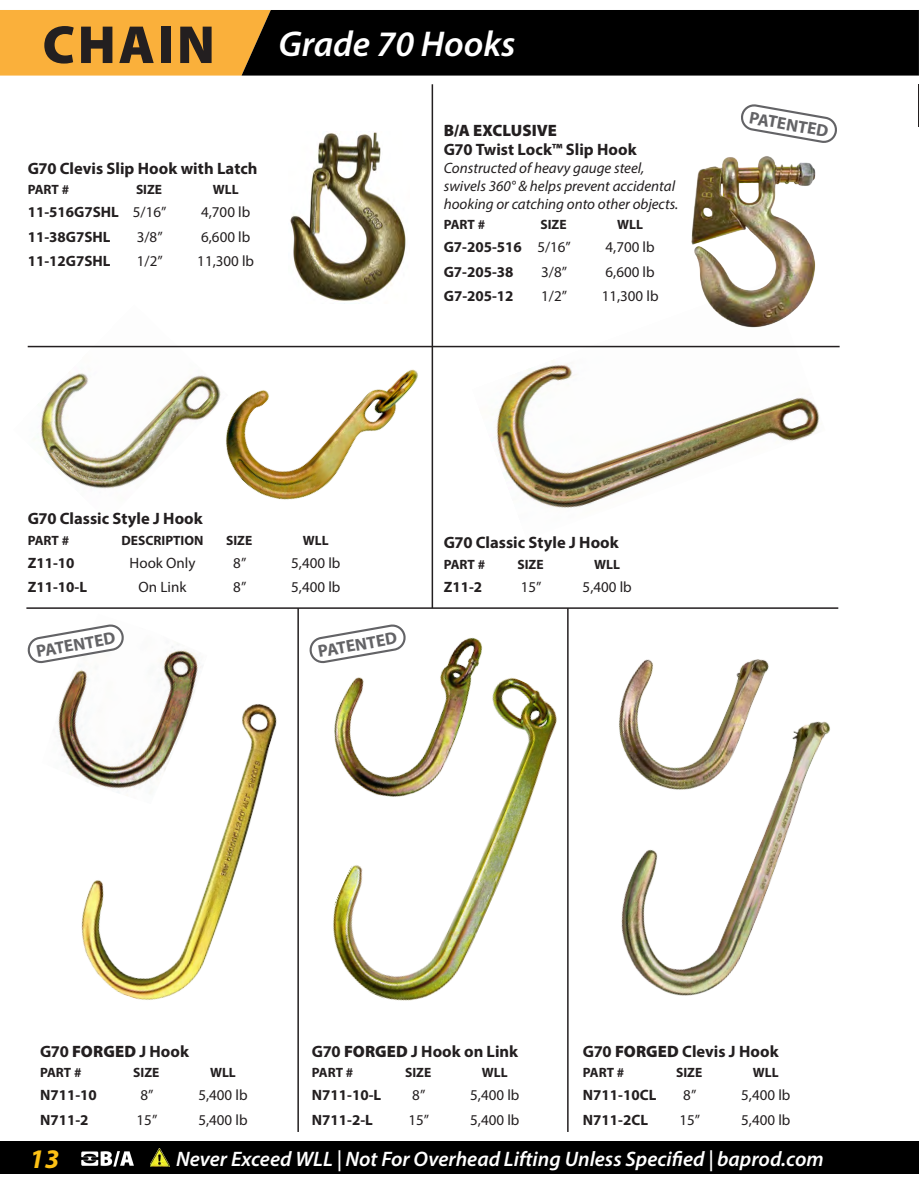
<style>
.page{position:relative;width:919px;height:1186px;background:#fff}
.page>*{position:absolute;margin:0;border:0;box-sizing:border-box;transform-origin:0 0}
.t1{font:900 54px "Myriad Pro";letter-spacing:.05em;color:#231f20}
.Paragraph_Style_2{font:italic 600 36px "Myriad Pro";color:#fff}
.t2{font:italic 700 27px "Myriad Pro";color:#fdc115}
.t3{font:italic 600 21px "Myriad Pro";color:#fff}
.Part_No{font:700 17.25px "Myriad Pro";color:#636366}
.t4{font:700 16.5px "Myriad Pro";color:#231f20}
.t5{font:900 16.5px "Myriad Pro";color:#231f20}
.t6{font:15px "Myriad Pro";color:#231f20}
.t7{font:700 15px "Myriad Pro";color:#231f20}
.Part_No-2{font:italic 15px/18px "Myriad Pro";color:#231f20}
.t8{font:700 13.5px "Myriad Pro";color:#231f20}
.s1{font-weight:900}
</style>
<div class="page">
<div style="left:0;top:10px;width:241px;height:66px;background:#fab03b"></div>
<div style="left:241px;top:10px;width:676px;height:66px;background:#000"></div>
<svg style="left:917px;top:10px;width:1px;height:66px"></svg>
<hr style="left:917px;top:1142px;width:1px;height:32px;background:#000">
<div style="left:0;top:1142px;width:917px;height:32px;background:#000"></div>
<img style="left:150px;top:1149px;width:20px;height:18px">
<img style="left:82px;top:1151px;width:52px;height:15px">
<img style="left:79px;top:624px;width:122px;height:43px">
<svg style="left:28px;top:625px;width:96px;height:38px"></svg>
<svg style="left:741px;top:104px;width:96px;height:39px"></svg>
<img style="left:27px;top:345px;width:173px;height:144px">
<img style="left:471px;top:345px;width:354px;height:163px">
<hr style="left:431px;top:84px;width:2px;height:524px;background:#231f20">
<hr style="left:28px;top:346px;width:811px;height:1px;background:#231f20">
<hr style="left:26px;top:607px;width:812px;height:2px;background:#231f20">
<img style="left:200px;top:303px;width:231px;height:197px">
<img style="left:58px;top:667px;width:219px;height:333px">
<img style="left:309px;top:598px;width:191px;height:50px">
<img style="left:309px;top:648px;width:260px;height:374px">
<img style="left:582px;top:607px;width:203px;height:56px">
<img style="left:619px;top:663px;width:211px;height:333px">
<hr style="left:297px;top:608px;width:2px;height:524px;background:#231f20">
<hr style="left:567px;top:608px;width:1px;height:524px;background:#231f20">
<img style="left:290px;top:132px;width:116px;height:169px">
<img style="left:691px;top:156px;width:125px;height:172px">
<hr style="left:917px;top:84px;width:1px;height:42px;background:#231f20">
<h1 class="t1" style="left:42px;top:9px;width:174px">CHAIN</h1>
<p class="Paragraph_Style_2" style="left:278px;top:21px;width:239px">Grade 70 Hooks</p>
<p class="t4" style="left:28px;top:157px;width:231px">G70 Clevis Slip Hook with Latch</p>
<p class="t8" style="left:28px;top:181px;width:43px">PART #</p>
<p class="t8" style="left:136px;top:181px;width:28px">SIZE</p>
<p class="t8" style="left:213px;top:181px;width:27px">WLL</p>
<p class="t7" style="left:28px;top:203px;width:93px">11-516G7SHL</p>
<p class="t6" style="left:133px;top:203px;width:35px">5/16”</p>
<p class="t6" style="left:201px;top:203px;width:51px">4,700 lb</p>
<p class="t7" style="left:28px;top:227px;width:84px">11-38G7SHL</p>
<p class="t6" style="left:137px;top:228px;width:27px">3/8”</p>
<p class="t6" style="left:201px;top:228px;width:51px">6,600 lb</p>
<p class="t7" style="left:28px;top:251px;width:84px">11-12G7SHL</p>
<p class="t6" style="left:137px;top:252px;width:27px">1/2”</p>
<p class="t6" style="left:197px;top:252px;width:58px">11,300 lb</p>
<p class="t5" style="left:443px;top:119px;width:115px">B/A EXCLUSIVE</p>
<p class="t4" style="left:443px;top:139px;width:194px">G70 Twist Lock™ Slip Hook</p>
<p class="Part_No-2" style="left:443px;top:159px;width:236px">Constructed of heavy gauge steel, swivels 360° &amp; helps prevent accidental hooking or catching onto other objects.</p>
<p class="t8" style="left:443px;top:216px;width:43px">PART #</p>
<p class="t8" style="left:540px;top:216px;width:28px">SIZE</p>
<p class="t8" style="left:617px;top:216px;width:27px">WLL</p>
<p class="t7" style="left:443px;top:238px;width:80px">G7-205-516</p>
<p class="t6" style="left:537px;top:238px;width:35px">5/16”</p>
<p class="t6" style="left:605px;top:238px;width:51px">4,700 lb</p>
<p class="t7" style="left:443px;top:262px;width:71px">G7-205-38</p>
<p class="t6" style="left:541px;top:263px;width:27px">3/8”</p>
<p class="t6" style="left:605px;top:263px;width:51px">6,600 lb</p>
<p class="t7" style="left:443px;top:286px;width:71px">G7-205-12</p>
<p class="t6" style="left:541px;top:287px;width:27px">1/2”</p>
<p class="t6" style="left:601px;top:287px;width:58px">11,300 lb</p>
<p class="Part_No" style="left:751px;top:106px;width:81px;rotate:10deg">PATENTED</p>
<p class="t4" style="left:28px;top:508px;width:176px">G70 Classic Style J Hook</p>
<p class="t8" style="left:28px;top:531px;width:43px">PART #</p>
<p class="t8" style="left:121px;top:531px;width:83px">DESCRIPTION</p>
<p class="t8" style="left:226px;top:531px;width:28px">SIZE</p>
<p class="t8" style="left:303px;top:531px;width:27px">WLL</p>
<p class="t7" style="left:28px;top:553px;width:48px">Z11-10</p>
<p class="t6" style="left:130px;top:554px;width:67px">Hook Only</p>
<p class="t6" style="left:233px;top:554px;width:15px">8”</p>
<p class="t6" style="left:291px;top:554px;width:51px">5,400 lb</p>
<p class="t7" style="left:28px;top:577px;width:61px">Z11-10-L</p>
<p class="t6" style="left:139px;top:578px;width:49px">On Link</p>
<p class="t6" style="left:233px;top:578px;width:15px">8”</p>
<p class="t6" style="left:291px;top:578px;width:51px">5,400 lb</p>
<p class="Part_No" style="left:34px;top:640px;width:81px;rotate:-10deg">PATENTED</p>
<p class="Part_No" style="left:316px;top:640px;width:81px;rotate:-10deg">PATENTED</p>
<p class="t4" style="left:443px;top:532px;width:176px">G70 Classic Style J Hook</p>
<p class="t8" style="left:443px;top:556px;width:43px">PART #</p>
<p class="t8" style="left:517px;top:556px;width:28px">SIZE</p>
<p class="t8" style="left:594px;top:556px;width:27px">WLL</p>
<p class="t7" style="left:443px;top:577px;width:40px">Z11-2</p>
<p class="t6" style="left:520px;top:578px;width:22px">15”</p>
<p class="t6" style="left:582px;top:578px;width:51px">5,400 lb</p>
<p class="t4" style="left:40px;top:1040px;width:150px">G70 <span class="s1">FORGED</span> J Hook</p>
<p class="t8" style="left:40px;top:1064px;width:43px">PART #</p>
<p class="t8" style="left:133px;top:1064px;width:28px">SIZE</p>
<p class="t8" style="left:210px;top:1064px;width:27px">WLL</p>
<p class="t7" style="left:40px;top:1086px;width:58px">N711-10</p>
<p class="t6" style="left:140px;top:1086px;width:15px">8”</p>
<p class="t6" style="left:198px;top:1086px;width:51px">5,400 lb</p>
<p class="t7" style="left:40px;top:1110px;width:50px">N711-2</p>
<p class="t6" style="left:136px;top:1110px;width:22px">15”</p>
<p class="t6" style="left:198px;top:1110px;width:51px">5,400 lb</p>
<p class="t4" style="left:312px;top:1040px;width:208px">G70 <span class="s1">FORGED</span> J Hook on Link</p>
<p class="t8" style="left:312px;top:1064px;width:43px">PART #</p>
<p class="t8" style="left:405px;top:1064px;width:28px">SIZE</p>
<p class="t8" style="left:482px;top:1064px;width:27px">WLL</p>
<p class="t7" style="left:312px;top:1086px;width:71px">N711-10-L</p>
<p class="t6" style="left:412px;top:1086px;width:15px">8”</p>
<p class="t6" style="left:470px;top:1086px;width:51px">5,400 lb</p>
<p class="t7" style="left:312px;top:1110px;width:62px">N711-2-L</p>
<p class="t6" style="left:408px;top:1110px;width:22px">15”</p>
<p class="t6" style="left:470px;top:1110px;width:51px">5,400 lb</p>
<p class="t4" style="left:582px;top:1040px;width:197px">G70 <span class="s1">FORGED</span> Clevis J Hook</p>
<p class="t8" style="left:582px;top:1064px;width:43px">PART #</p>
<p class="t8" style="left:676px;top:1064px;width:28px">SIZE</p>
<p class="t8" style="left:752px;top:1064px;width:27px">WLL</p>
<p class="t7" style="left:582px;top:1086px;width:75px">N711-10CL</p>
<p class="t6" style="left:683px;top:1086px;width:15px">8”</p>
<p class="t6" style="left:741px;top:1086px;width:51px">5,400 lb</p>
<p class="t7" style="left:583px;top:1110px;width:67px">N711-2CL</p>
<p class="t6" style="left:679px;top:1110px;width:22px">15”</p>
<p class="t6" style="left:741px;top:1110px;width:51px">5,400 lb</p>
<h3 class="t2" style="left:30px;top:1141px;width:31px">13</h3>
<h3 class="t3" style="left:176px;top:1145px;width:649px">Never Exceed WLL | Not For Overhead Lifting Unless Specified | baprod.com</h3>
</div>
